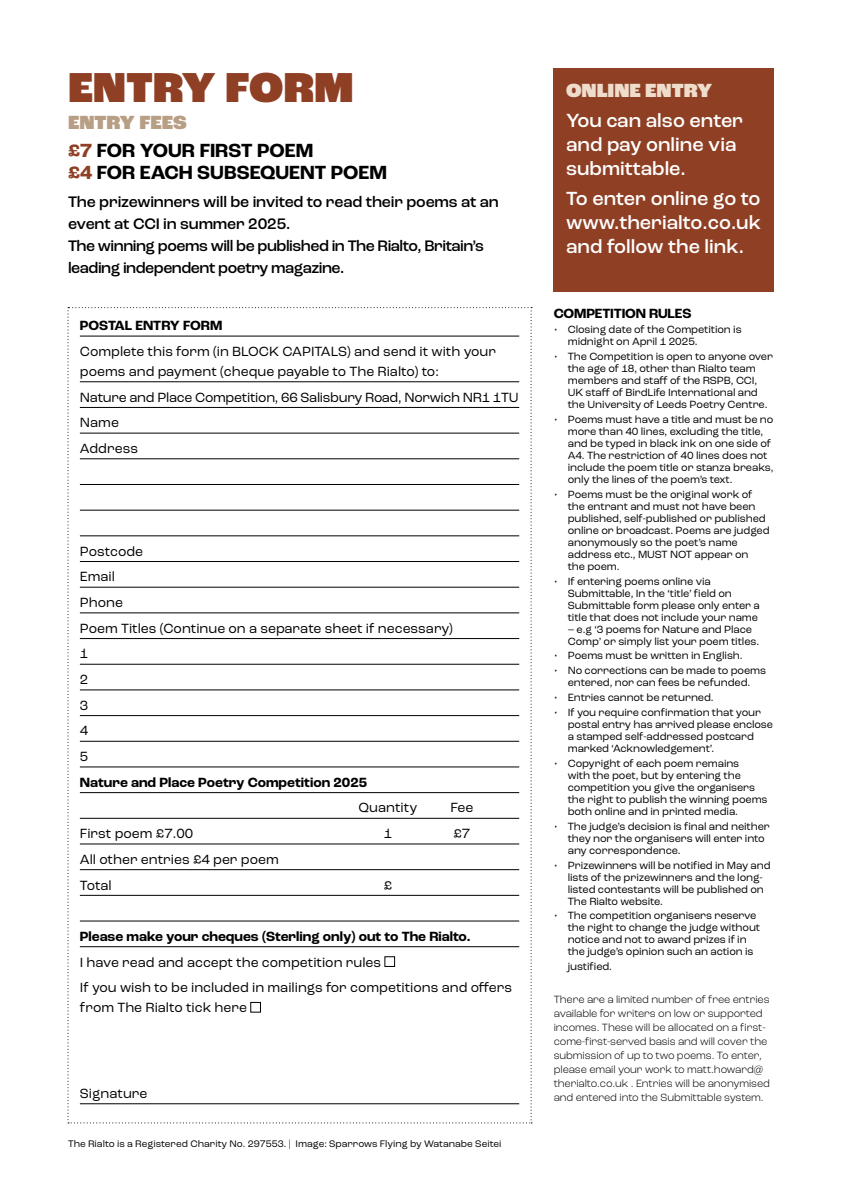
<style>
.page{position:relative;width:842px;height:1191px;background:#fff}
.page>*{position:absolute;margin:0;border:0;box-sizing:border-box;transform-origin:0 0}
.t1{font:900 44px "Roc Grotesk";color:#8f3f24}
.t2{font:500 20px/24px "Roc Grotesk";color:#fff}
.t3{font:700 20px/27.6px "Roc Grotesk";color:#000}
.t4{font:900 20px "Roc Grotesk";color:#eeddcb}
.t5{font:500 16px/22px "Roc Grotesk";letter-spacing:-.03em;color:#000}
.t6{font:14px/25.6px "Roc Grotesk";color:#000}
.t7{font:700 14px "Roc Grotesk";color:#000}
.t8{font:14px/25.6px "Roc Grotesk";letter-spacing:-.02em;color:#000}
.t9{font:11px/12px "Roc Grotesk";letter-spacing:-.01em;color:#000}
.t10{font:300 11px/14px "Roc Grotesk";letter-spacing:-.01em;color:#000}
.t11{font:10px "Roc Grotesk";color:#000}
.s1{font-weight:900;color:#b79e84}
.s2{color:#8f3f24}
.s3{font-weight:700}
</style>
<div class="page">
<div style="left:554px;top:68px;width:220px;height:223px;background:#8f3f24"></div>
<svg style="left:68px;top:307px;width:464px;height:816px"></svg>
<h1 class="t1" style="left:68px;top:60px;width:287px">ENTRY FORM</h1>
<h2 class="t3" style="left:68px;top:109px;width:247px"><span class="s1">ENTRY FEES<br></span><span class="s2">£7</span> FOR YOUR FIRST POEM</h2>
<h2 class="t3" style="left:68px;top:159px;width:320px"><span class="s2">£4</span> FOR EACH SUBSEQUENT POEM</h2>
<h3 class="t5" style="left:68px;top:190px;width:432px">The prizewinners will be invited to read their poems at an event at CCI in summer 2025.<br>The winning poems will be published in The Rialto, Britain’s leading independent poetry magazine.</h3>
<p class="t7" style="left:80px;top:317px;width:144px">POSTAL ENTRY FORM</p>
<p class="t6" style="left:80px;top:341px;width:418px;line-height:20px">Complete this form (in BLOCK CAPITALS) and send it with your poems and payment (cheque payable to The Rialto) to:</p>
<p class="t8" style="left:80px;top:384px;width:440px">Nature and Place Competition, 66 Salisbury Road, Norwich NR1 1TU<br>Name<br>Address</p>
<p class="t6" style="left:80px;top:538px;width:375px">Postcode<br>Email<br>Phone<br>Poem Titles (Continue on a separate sheet if necessary)<br>1<br>2<br>3<br>4<br>5</p>
<p class="t7" style="left:80px;top:773px;width:289px">Nature and Place Poetry Competition 2025</p>
<p class="t6" style="left:359px;top:795px;width:60px">Quantity</p>
<p class="t6" style="left:450px;top:795px;width:25px">Fee</p>
<p class="t6" style="left:80px;top:820px;width:115px">First poem £7.00</p>
<p class="t6" style="left:384px;top:820px;width:10px">1</p>
<p class="t6" style="left:453px;top:820px;width:18px">£7</p>
<p class="t6" style="left:80px;top:846px;width:200px">All other entries £4 per poem<br>Total</p>
<p class="t6" style="left:384px;top:872px;width:10px">£</p>
<p class="t6" style="left:80px;top:923px;width:434px"><span class="s3">Please make your cheques (Sterling only) out to The Rialto.<br></span>I have read and accept the competition rules ■<br>If you wish to be included in mailings for competitions and offers</p>
<p class="t6" style="left:80px;top:994px;width:183px">from The Rialto tick here ■</p>
<p class="t6" style="left:80px;top:1080px;width:69px">Signature</p>
<p class="t11" style="left:68px;top:1137px;width:435px">The Rialto is a Registered Charity No. 297553. | Image: Sparrows Flying by Watanabe Seitei</p>
<h2 class="t4" style="left:566px;top:78px;width:148px">ONLINE ENTRY</h2>
<h2 class="t2" style="left:566px;top:109px;width:179px">You can also enter and pay online via submittable.</h2>
<h2 class="t2" style="left:566px;top:186px;width:196px;text-align:justify">To enter online go to www.therialto.co.uk and follow the link.</h2>
<p class="t7" style="left:554px;top:305px;width:139px">COMPETITION RULES</p>
<p class="t9" style="left:568px;top:323px;width:175px;text-indent:-14px">• Closing date of the Competition is midnight on April 1 2025.</p>
<p class="t9" style="left:568px;top:350px;width:207px;text-indent:-14px">• The Competition is open to anyone over the age of 18, other than Rialto team members and staff of the RSPB, CCI, UK staff of BirdLife International and the University of Leeds Poetry Centre.</p>
<p class="t9" style="left:568px;top:413px;width:207px;text-indent:-14px">• Poems must have a title and must be no more than 40 lines, excluding the title, and be typed in black ink on one side of A4. The restriction of 40 lines does not include the poem title or stanza breaks, only the lines of the poem’s text.</p>
<p class="t9" style="left:568px;top:488px;width:203px;text-indent:-14px">• Poems must be the original work of the entrant and must not have been published, self-published or published online or broadcast. Poems are judged anonymously so the poet’s name address etc., MUST NOT appear on<br>the poem.</p>
<p class="t9" style="left:568px;top:575px;width:194px;text-indent:-14px">• If entering poems online via Submittable, In the ‘title’ field on Submittable form please only enter a title that does not include your name</p>
<p class="t9" style="left:568px;top:623px;width:193px">– e.g ‘3 poems for Nature and Place<br>Comp’ or simply list your poem titles.</p>
<p class="t9" style="left:554px;top:650px;width:190px">• Poems must be written in English.</p>
<p class="t9" style="left:554px;top:664px;width:214px;text-align:center">• No corrections can be made to poems entered, nor can fees be refunded.</p>
<p class="t9" style="left:554px;top:691px;width:161px">• Entries cannot be returned.</p>
<p class="t9" style="left:568px;top:706px;width:207px;text-indent:-14px">• If you require confirmation that your postal entry has arrived please enclose a stamped self-addressed postcard marked ‘Acknowledgement’.</p>
<p class="t9" style="left:568px;top:757px;width:201px;text-indent:-14px">• Copyright of each poem remains<br>with the poet, but by entering the competition you give the organisers the right to publish the winning poems both online and in printed media.</p>
<p class="t9" style="left:568px;top:820px;width:204px;text-indent:-14px">• The judge’s decision is final and neither they nor the organisers will enter into any correspondence.</p>
<p class="t9" style="left:568px;top:859px;width:204px;text-indent:-14px">• Prizewinners will be notified in May and lists of the prizewinners and the long&shy;listed contestants will be published on The Rialto website.</p>
<p class="t9" style="left:568px;top:910px;width:194px;text-indent:-14px">• The competition organisers reserve the right to change the judge without notice and not to award prizes if in the judge’s opinion such an action is</p>
<p class="t9" style="left:568px;top:960px;width:46px">justified.</p>
<p class="t10" style="left:554px;top:992px;width:218px">There are a limited number of free entries available for writers on low or supported incomes. These will be allocated on a first&shy;come-first-served basis and will cover the submission of up to two poems. To enter, please email your work to matt.howard@ therialto.co.uk . Entries will be anonymised and entered into the Submittable system.</p>
</div>
